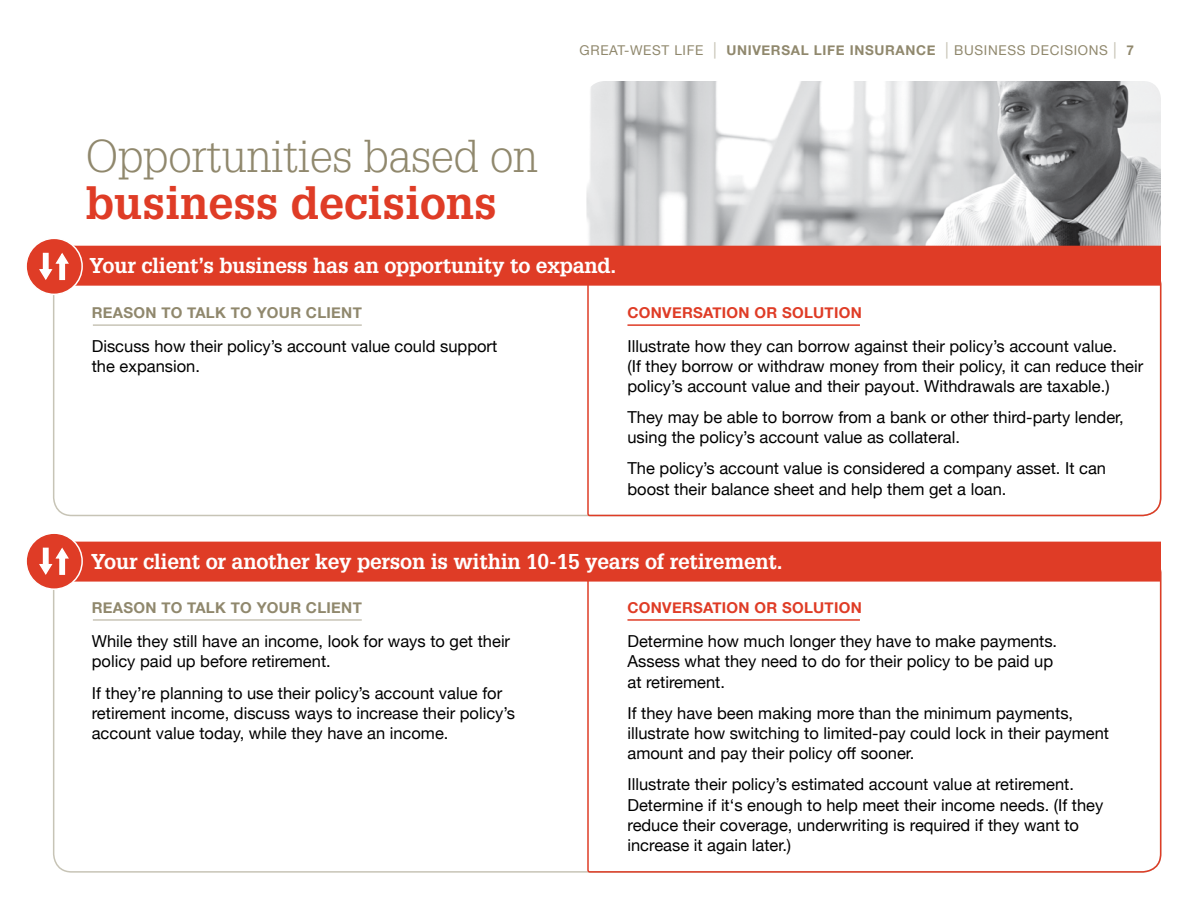
<style>
.page{position:relative;width:1188px;height:918px;background:#fff}
.page>*{position:absolute;margin:0;border:0;box-sizing:border-box;transform-origin:0 0}
.t1{font:300 45px "Glypha LT Std";color:#90886d}
.t2{font:700 45px "Glypha LT Std";color:#df3c26}
.t3{font:700 21px "Glypha LT Std";letter-spacing:-.01em;color:#fff}
.t4{font:16.5px/20.2px "Helvetica Neue";color:#000}
.t5{font:700 15px "Helvetica Neue";letter-spacing:.02em;color:#90886d}
.t6{font:700 15px "Helvetica Neue";letter-spacing:.02em;color:#df3c26}
.t7{font:13.5px "Helvetica Neue";letter-spacing:.05em;color:#90886d}
.s1{font-size:16.5px;color:#c7c4b6}
.s2{font-weight:700}
</style>
<div class="page">
<img style="left:586px;top:81px;width:575px;height:165px">
<svg style="left:586px;top:570px;width:576px;height:303px"></svg>
<svg style="left:586px;top:281px;width:576px;height:236px"></svg>
<div style="left:74px;top:246px;width:1087px;height:40px;background:#df3c26"></div>
<div style="left:74px;top:542px;width:1087px;height:40px;background:#df3c26"></div>
<hr style="left:93px;top:324px;width:269px;height:2px;background:#90886d">
<hr style="left:93px;top:619px;width:269px;height:2px;background:#90886d">
<hr style="left:627px;top:324px;width:233px;height:2px;background:#df3c26">
<hr style="left:627px;top:619px;width:233px;height:2px;background:#df3c26">
<div style="left:26px;top:238px;width:56px;height:56px;background:#df3c26;border-radius:50%"></div>
<div style="left:25px;top:238px;width:58px;height:57px;border:2px solid #fff;border-radius:50%"></div>
<svg style="left:39px;top:252px;width:30px;height:29px"></svg>
<div style="left:26px;top:533px;width:56px;height:56px;background:#df3c26;border-radius:50%"></div>
<div style="left:25px;top:532px;width:58px;height:58px;border:2px solid #fff;border-radius:50%"></div>
<svg style="left:39px;top:547px;width:30px;height:28px"></svg>
<p class="t7" style="left:580px;top:40px;width:556px">GREAT-WEST LIFE <span class="s1">|</span> <span class="s2">UNIVERSAL LIFE INSURANCE</span> <span class="s1">|</span> BUSINESS DECISIONS <span class="s1">|</span> <span class="s2">7</span></p>
<h1 class="t1" style="left:86px;top:131px;width:454px">Opportunities based on</h1>
<h1 class="t2" style="left:86px;top:175px;width:412px">business decisions</h1>
<p class="t3" style="left:90px;top:252px;width:528px">Your client’s business has an opportunity to expand.</p>
<p class="t5" style="left:92px;top:301px;width:272px">REASON TO TALK TO YOUR CLIENT</p>
<p class="t4" style="left:92px;top:337px;width:407px">Discuss how their policy’s account value could support the expansion.</p>
<p class="t6" style="left:627px;top:301px;width:236px">CONVERSATION OR SOLUTION</p>
<p class="t4" style="left:627px;top:337px;width:517px">Illustrate how they can borrow against their policy’s account value.<br>(If they borrow or withdraw money from their policy, it can reduce their policy’s account value and their payout. Withdrawals are taxable.)</p>
<p class="t4" style="left:627px;top:408px;width:498px">They may be able to borrow from a bank or other third-party lender, using the policy’s account value as collateral.</p>
<p class="t4" style="left:627px;top:459px;width:480px">The policy’s account value is considered a company asset. It can boost their balance sheet and help them get a loan.</p>
<p class="t3" style="left:91px;top:548px;width:693px">Your client or another key person is within 10-15 years of retirement.</p>
<p class="t5" style="left:92px;top:596px;width:272px">REASON TO TALK TO YOUR CLIENT</p>
<p class="t4" style="left:92px;top:632px;width:420px">While they still have an income, look for ways to get their policy paid up before retirement.</p>
<p class="t4" style="left:92px;top:683px;width:425px">If they’re planning to use their policy’s account value for retirement income, discuss ways to increase their policy’s account value today, while they have an income.</p>
<p class="t6" style="left:627px;top:596px;width:236px">CONVERSATION OR SOLUTION</p>
<p class="t4" style="left:627px;top:632px;width:431px">Determine how much longer they have to make payments.<br>Assess what they need to do for their policy to be paid up at retirement.</p>
<p class="t4" style="left:627px;top:704px;width:483px">If they have been making more than the minimum payments, illustrate how switching to limited-pay could lock in their payment amount and pay their policy off sooner.</p>
<p class="t4" style="left:627px;top:775px;width:477px">Illustrate their policy’s estimated account value at retirement.<br>Determine if it‘s enough to help meet their income needs. (If they reduce their coverage, underwriting is required if they want to increase it again later.)</p>
</div>
